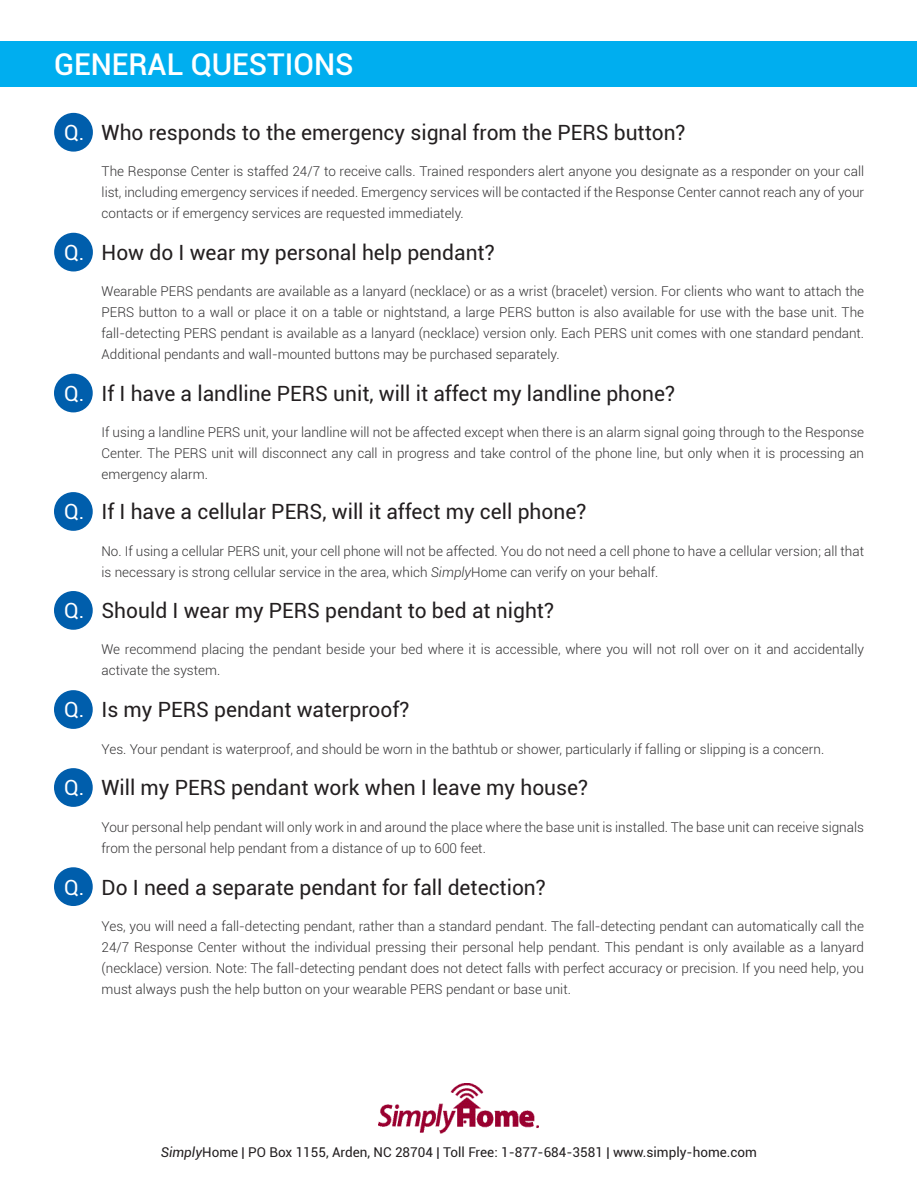
<style>
.page{position:relative;width:918px;height:1188px;background:#fff}
.page>*{position:absolute;margin:0;border:0;box-sizing:border-box;transform-origin:0 0}
._2017_Paragraph{font:500 30px "Roboto";color:#fff}
._2017_Paragraph-2{font:21px "Roboto";color:#231f20}
._2017_Paragraph-3{font:21px "Roboto";color:#fff}
._2017_Paragraph-4{font:300 13.5px/21px "Roboto";color:#333233;text-align:justify}
.t1{font:13.5px "Roboto";color:#231f20}
.s1{font-style:italic}
</style>
<div class="page">
<div style="left:1px;top:42px;width:916px;height:45px;background:#00aeef"></div>
<img style="left:378px;top:1083px;width:161px;height:51px">
<div style="left:57px;top:116px;width:33px;height:33px;background:#005eac;border-radius:50%"></div>
<div style="left:54px;top:113px;width:39px;height:39px;border:6px solid #005eac;border-radius:50%"></div>
<div style="left:57px;top:236px;width:33px;height:32px;background:#005eac;border-radius:50%"></div>
<div style="left:54px;top:233px;width:39px;height:38px;border:6px solid #005eac;border-radius:50%"></div>
<div style="left:57px;top:377px;width:33px;height:32px;background:#005eac;border-radius:50%"></div>
<div style="left:54px;top:374px;width:39px;height:38px;border:6px solid #005eac;border-radius:50%"></div>
<div style="left:57px;top:594px;width:33px;height:33px;background:#005eac;border-radius:50%"></div>
<div style="left:54px;top:591px;width:39px;height:39px;border:6px solid #005eac;border-radius:50%"></div>
<div style="left:57px;top:693px;width:33px;height:33px;background:#005eac;border-radius:50%"></div>
<div style="left:54px;top:690px;width:39px;height:39px;border:6px solid #005eac;border-radius:50%"></div>
<div style="left:57px;top:771px;width:33px;height:33px;background:#005eac;border-radius:50%"></div>
<div style="left:54px;top:768px;width:39px;height:39px;border:6px solid #005eac;border-radius:50%"></div>
<div style="left:57px;top:495px;width:33px;height:33px;background:#005eac;border-radius:50%"></div>
<div style="left:54px;top:492px;width:39px;height:39px;border:6px solid #005eac;border-radius:50%"></div>
<div style="left:57px;top:870px;width:33px;height:33px;background:#005eac;border-radius:50%"></div>
<div style="left:54px;top:867px;width:39px;height:39px;border:6px solid #005eac;border-radius:50%"></div>
<p class="_2017_Paragraph" style="left:54px;top:43px;width:301px">GENERAL QUESTIONS</p>
<p class="_2017_Paragraph-3" style="left:64px;top:118px;width:22px">Q.</p>
<p class="_2017_Paragraph-2" style="left:102px;top:118px;width:586px">Who responds to the emergency signal from the PERS button?</p>
<p class="_2017_Paragraph-4" style="left:102px;top:161px;width:764px">The Response Center is staffed 24/7 to receive calls. Trained responders alert anyone you designate as a responder on your call list, including emergency services if needed. Emergency services will be contacted if the Response Center cannot reach any of your contacts or if emergency services are requested immediately.</p>
<p class="_2017_Paragraph-3" style="left:64px;top:238px;width:22px">Q.</p>
<p class="_2017_Paragraph-2" style="left:102px;top:238px;width:395px">How do I wear my personal help pendant?</p>
<p class="_2017_Paragraph-4" style="left:102px;top:280px;width:764px">Wearable PERS pendants are available as a lanyard (necklace) or as a wrist (bracelet) version. For clients who want to attach the PERS button to a wall or place it on a table or nightstand, a large PERS button is also available for use with the base unit. The fall-detecting PERS pendant is available as a lanyard (necklace) version only. Each PERS unit comes with one standard pendant.<br>Additional pendants and wall-mounted buttons may be purchased separately.</p>
<p class="_2017_Paragraph-3" style="left:64px;top:379px;width:22px">Q.</p>
<p class="_2017_Paragraph-2" style="left:101px;top:379px;width:575px">If I have a landline PERS unit, will it affect my landline phone?</p>
<p class="_2017_Paragraph-4" style="left:101px;top:421px;width:764px">If using a landline PERS unit, your landline will not be affected except when there is an alarm signal going through to the Response Center. The PERS unit will disconnect any call in progress and take control of the phone line, but only when it is processing an emergency alarm.</p>
<p class="_2017_Paragraph-3" style="left:64px;top:497px;width:22px">Q.</p>
<p class="_2017_Paragraph-2" style="left:101px;top:497px;width:486px">If I have a cellular PERS, will it affect my cell phone?</p>
<p class="_2017_Paragraph-4" style="left:101px;top:540px;width:764px">No. If using a cellular PERS unit, your cell phone will not be affected. You do not need a cell phone to have a cellular version; all that is necessary is strong cellular service in the area, which <span class="s1">Simply</span>Home can verify on your behalf.</p>
<p class="_2017_Paragraph-3" style="left:64px;top:596px;width:22px">Q.</p>
<p class="_2017_Paragraph-2" style="left:101px;top:596px;width:454px">Should I wear my PERS pendant to bed at night?</p>
<p class="_2017_Paragraph-4" style="left:101px;top:639px;width:764px">We recommend placing the pendant beside your bed where it is accessible, where you will not roll over on it and accidentally activate the system.</p>
<p class="_2017_Paragraph-3" style="left:64px;top:695px;width:22px">Q.</p>
<p class="_2017_Paragraph-2" style="left:101px;top:695px;width:309px">Is my PERS pendant waterproof?</p>
<p class="_2017_Paragraph-4" style="left:102px;top:738px;width:724px">Yes. Your pendant is waterproof, and should be worn in the bathtub or shower, particularly if falling or slipping is a concern.</p>
<p class="_2017_Paragraph-3" style="left:64px;top:773px;width:22px">Q.</p>
<p class="_2017_Paragraph-2" style="left:101px;top:773px;width:488px">Will my PERS pendant work when I leave my house?</p>
<p class="_2017_Paragraph-4" style="left:102px;top:816px;width:764px">Your personal help pendant will only work in and around the place where the base unit is installed. The base unit can receive signals from the personal help pendant from a distance of up to 600 feet.</p>
<p class="_2017_Paragraph-3" style="left:64px;top:872px;width:22px">Q.</p>
<p class="_2017_Paragraph-2" style="left:101px;top:872px;width:446px">Do I need a separate pendant for fall detection?</p>
<p class="_2017_Paragraph-4" style="left:102px;top:915px;width:764px">Yes, you will need a fall-detecting pendant, rather than a standard pendant. The fall-detecting pendant can automatically call the 24/7 Response Center without the individual pressing their personal help pendant. This pendant is only available as a lanyard (necklace) version. Note: The fall-detecting pendant does not detect falls with perfect accuracy or precision. If you need help, you must always push the help button on your wearable PERS pendant or base unit.</p>
<p class="t1" style="left:161px;top:1143px;width:598px"><span class="s1">Simply</span>Home | PO Box 1155, Arden, NC 28704 | Toll Free: 1-877-684-3581 | www.simply-home.com</p>
</div>
